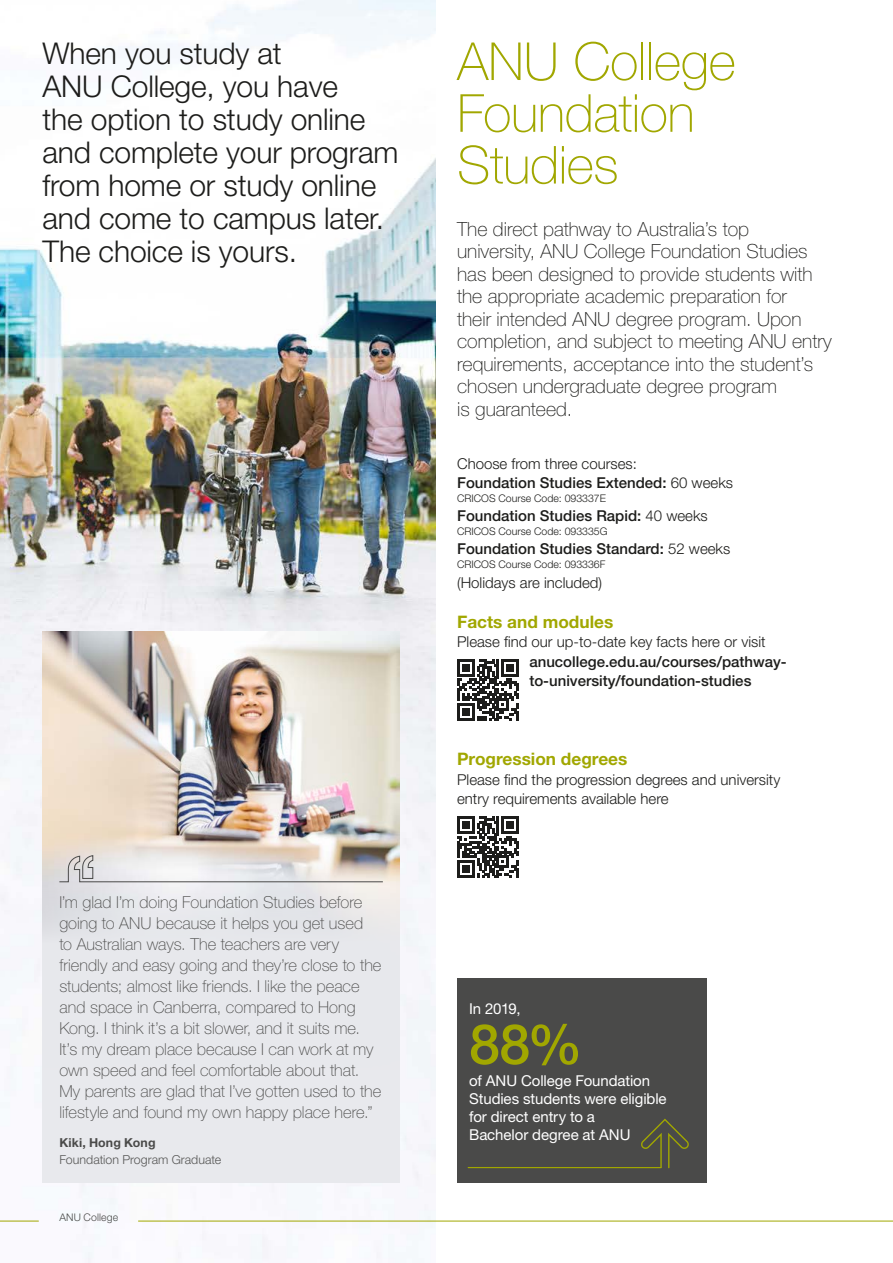
<style>
.page{position:relative;width:893px;height:1263px;background:#fff}
.page>*{position:absolute;margin:0;border:0;box-sizing:border-box;transform-origin:0 0}
.t1{font:500 55.5px "Helvetica Neue LT Std";color:#a1a700}
.t2{font:100 52.5px/51.8px "Helvetica Neue LT Std";letter-spacing:-.01em;color:#a1a700}
.t3{font:300 30px/33px "Helvetica Neue LT Std";letter-spacing:-.005em;color:#1d1d1b}
.t4{font:100 19.5px/22.5px "Helvetica Neue LT Std";color:#1d1d1b}
.t5{font:700 17.25px "Helvetica Neue LT Std";color:#a1a700}
.t6{font:100 16.5px/21px "Helvetica Neue LT Std";color:#4a4a49}
.t7{font:300 15px/19.5px "Helvetica Neue LT Std";color:#1d1d1b}
.t8{font:500 15px/19.5px "Helvetica Neue LT Std";color:#1d1d1b}
.t9{font:15px/18px "Helvetica Neue LT Std";letter-spacing:-.005em;color:#fff}
.t10{font:300 12.3px "Helvetica Neue LT Std";color:#575756}
.t11{font:700 12.3px "Helvetica Neue LT Std";letter-spacing:.01em;color:#4a4a49}
.t12{font:300 10.5px "Helvetica Neue LT Std";color:#1d1d1b}
.t13{font:300 10.5px "Helvetica Neue LT Std";letter-spacing:.01em;color:#4a4a49}
.s1{font-weight:500}
.s2{font-weight:300}
</style>
<div class="page">
<img style="left:0;top:0;width:436px;height:1263px">
<div style="left:457px;top:978px;width:249px;height:204px;background:#4a4a49"></div>
<hr style="left:468px;top:1167px;width:193px;height:1px;background:#a1a700">
<svg style="left:641px;top:1119px;width:48px;height:49px"></svg>
<svg style="left:457px;top:659px;width:62px;height:62px"></svg>
<hr style="left:138px;top:1221px;width:755px;height:1px;background:#a1a700">
<hr style="left:0;top:1221px;width:39px;height:1px;background:#a1a700">
<div style="left:43px;top:631px;width:357px;height:551px;background:#e8e9ed"></div>
<img style="left:43px;top:631px;width:357px;height:298px">
<svg style="left:58px;top:855px;width:326px;height:28px"></svg>
<svg style="left:457px;top:816px;width:62px;height:62px"></svg>
<h3 class="t3" style="left:43px;top:36px;width:357px">When you study at<br>ANU College, you have<br>the option to study online and complete your program from home or study online and come to campus later.<br>The choice is yours.</h3>
<p class="t6" style="left:59px;top:891px;width:324px">I’m glad I’m doing Foundation Studies before going to ANU because it helps you get used<br>to Australian ways. The teachers are very friendly and easy going and they’re close to the students; almost like friends. I like the peace and space in Canberra, compared to Hong Kong. I think it’s a bit slower, and it suits me.<br>It’s my dream place because I can work at my own speed and feel comfortable about that.<br>My parents are glad that I’ve gotten used to the lifestyle and found my own happy place here.”</p>
<p class="t11" style="left:59px;top:1135px;width:98px">Kiki, Hong Kong</p>
<p class="t10" style="left:59px;top:1152px;width:163px">Foundation Program Graduate</p>
<p class="t13" style="left:59px;top:1211px;width:60px">ANU College</p>
<h2 class="t2" style="left:457px;top:35px;width:280px">ANU College<br>Foundation<br>Studies</h2>
<p class="t4" style="left:457px;top:217px;width:376px">The direct pathway to Australia’s top university, ANU College Foundation Studies has been designed to provide students with the appropriate academic preparation for<br>their intended ANU degree program. Upon completion, and subject to meeting ANU entry requirements, acceptance into the student’s chosen undergraduate degree program<br>is guaranteed.</p>
<p class="t7" style="left:457px;top:454px;width:277px">Choose from three courses:<br><span class="s1">Foundation Studies Extended:</span> 60 weeks</p>
<p class="t12" style="left:457px;top:492px;width:150px">CRICOS Course Code: 093337E</p>
<p class="t8" style="left:457px;top:506px;width:252px">Foundation Studies Rapid: <span class="s2">40 weeks</span></p>
<p class="t12" style="left:457px;top:525px;width:152px">CRICOS Course Code: 093335G</p>
<p class="t8" style="left:457px;top:539px;width:275px">Foundation Studies Standard: <span class="s2">52 weeks</span></p>
<p class="t12" style="left:457px;top:558px;width:150px">CRICOS Course Code: 093336F</p>
<p class="t7" style="left:457px;top:572px;width:147px">(Holidays are included)</p>
<p class="t5" style="left:457px;top:611px;width:158px">Facts and modules</p>
<p class="t7" style="left:457px;top:632px;width:310px">Please find our up-to-date key facts here or visit</p>
<p class="t8" style="left:529px;top:651px;width:259px">anucollege.edu.au/courses/pathway&shy;to-university/foundation-studies</p>
<p class="t5" style="left:457px;top:749px;width:172px">Progression degrees</p>
<p class="t7" style="left:457px;top:769px;width:325px">Please find the progression degrees and university entry requirements available here</p>
<p class="t9" style="left:469px;top:999px;width:53px">In 2019,</p>
<h1 class="t1" style="left:469px;top:1011px;width:115px">88%</h1>
<p class="t9" style="left:469px;top:1071px;width:199px">of ANU College Foundation<br>Studies students were eligible for direct entry to a<br>Bachelor degree at ANU</p>
</div>
